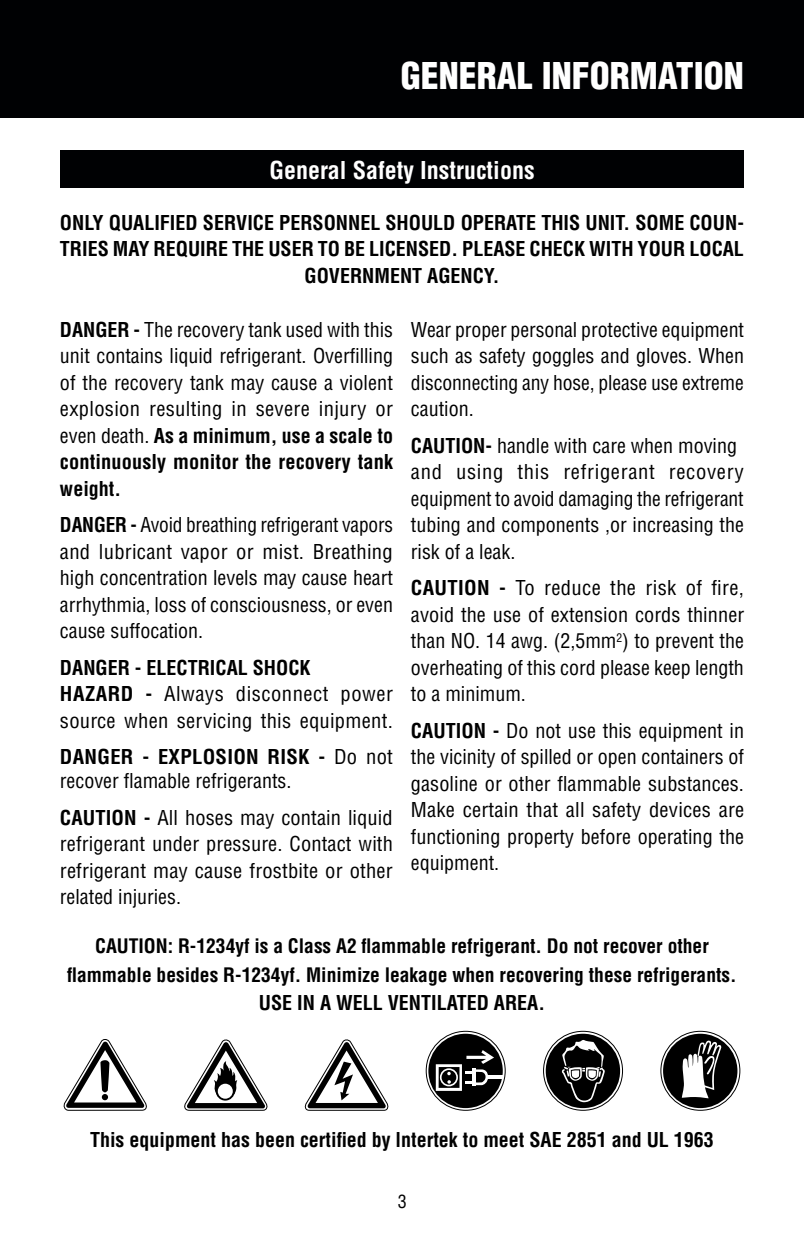
<style>
.page{position:relative;width:804px;height:1236px;background:#fff}
.page>*{position:absolute;margin:0;border:0;box-sizing:border-box;transform-origin:0 0}
.t1{font:900 condensed 36px "Helvetica";color:#fff}
.t2{font:700 condensed 24px "Helvetica";color:#fff}
.t3{font:condensed 20px/26.4px "Helvetica";color:#000;text-align:justify}
.t4{font:700 condensed 20px/26.4px "Helvetica";color:#000}
.t5{font:700 condensed 19.6px "Helvetica";color:#000}
.t6{font:condensed 18px "Helvetica";color:#000}
.s1{font-weight:700}
</style>
<div class="page">
<div style="left:0;top:0;width:804px;height:118px;background:#000103"></div>
<div style="left:60px;top:150px;width:684px;height:38px;background:#000103"></div>
<svg style="left:63px;top:1039px;width:84px;height:72px"></svg>
<svg style="left:184px;top:1039px;width:84px;height:72px"></svg>
<svg style="left:216px;top:1082px;width:19px;height:19px"></svg>
<div style="left:218px;top:1084px;width:15px;height:15px;background:#fff;border-radius:50%"></div>
<svg style="left:304px;top:1039px;width:85px;height:72px"></svg>
<div style="left:426px;top:1031px;width:80px;height:80px;border:1px solid #000;border-radius:50%"></div>
<div style="left:428px;top:1034px;width:75px;height:74px;background:#000;border-radius:50%"></div>
<hr style="left:486px;top:1075px;width:17px;height:4px;background:#fff">
<svg style="left:436px;top:1050px;width:58px;height:41px"></svg>
<div style="left:543px;top:1031px;width:80px;height:80px;border:1px solid #000;border-radius:50%"></div>
<div style="left:546px;top:1034px;width:74px;height:74px;background:#000;border-radius:50%"></div>
<svg style="left:562px;top:1040px;width:43px;height:62px"></svg>
<div style="left:660px;top:1031px;width:80px;height:80px;border:1px solid #000;border-radius:50%"></div>
<div style="left:663px;top:1034px;width:74px;height:74px;background:#000;border-radius:50%"></div>
<svg style="left:682px;top:1040px;width:40px;height:58px"></svg>
<p class="t1" style="left:401px;top:53px;width:345px">GENERAL INFORMATION</p>
<p class="t2" style="left:269px;top:155px;width:267px">General Safety Instructions</p>
<p class="t4" style="left:60px;top:209px;width:686px">ONLY QUALIFIED SERVICE PERSONNEL SHOULD OPERATE THIS UNIT. SOME COUN-<br>TRIES MAY REQUIRE THE USER TO BE LICENSED. PLEASE CHECK WITH YOUR LOCAL</p>
<p class="t4" style="left:304px;top:262px;width:197px">GOVERNMENT AGENCY.</p>
<p class="t3" style="left:60px;top:316px;width:335px"><span class="s1">DANGER -</span> The recovery tank used with this unit contains liquid refrigerant. Overfilling of the recovery tank may cause a violent explosion resulting in severe injury or even death. <span class="s1">As a minimum, use a scale to continuously monitor the recovery tank weight.</span></p>
<p class="t3" style="left:60px;top:512px;width:335px"><span class="s1">DANGER -</span> Avoid breathing refrigerant vapors and lubricant vapor or mist. Breathing high concentration levels may cause heart arrhythmia, loss of consciousness, or even cause suffocation.</p>
<p class="t4" style="left:60px;top:654px;width:252px">DANGER - ELECTRICAL SHOCK</p>
<p class="t3" style="left:60px;top:681px;width:334px"><span class="s1">HAZARD -</span> Always disconnect power source when servicing this equipment.</p>
<p class="t3" style="left:60px;top:745px;width:335px;line-height:24px"><span class="s1">DANGER - EXPLOSION RISK -</span> Do not recover flamable refrigerants.</p>
<p class="t3" style="left:60px;top:804px;width:335px"><span class="s1">CAUTION -</span> All hoses may contain liquid refrigerant under pressure. Contact with refrigerant may cause frostbite or other related injuries.</p>
<p class="t3" style="left:411px;top:316px;width:335px">Wear proper personal protective equipment such as safety goggles and gloves. When disconnecting any hose, please use extreme caution.</p>
<p class="t3" style="left:411px;top:432px;width:328px"><span class="s1">CAUTION-</span> handle with care when moving</p>
<p class="t3" style="left:411px;top:459px;width:335px">and using this refrigerant recovery equipment to avoid damaging the refrigerant tubing and components ,or increasing the risk of a leak.</p>
<p class="t3" style="left:411px;top:575px;width:335px"><span class="s1">CAUTION -</span> To reduce the risk of fire, avoid the use of extension cords thinner than NO. 14 awg. (2,5mm<sup>2</sup>) to prevent the overheating of this cord please keep length to a minimum.</p>
<p class="t3" style="left:411px;top:717px;width:335px"><span class="s1">CAUTION -</span> Do not use this equipment in the vicinity of spilled or open containers of gasoline or other flammable substances.<br>Make certain that all safety devices are functioning property before operating the equipment.</p>
<p class="t5" style="left:95px;top:934px;width:615px">CAUTION: R-1234yf is a Class A2 flammable refrigerant. Do not recover other</p>
<p class="t5" style="left:67px;top:962px;width:671px">flammable besides R-1234yf. Minimize leakage when recovering these refrigerants.</p>
<p class="t4" style="left:259px;top:989px;width:288px">USE IN A WELL VENTILATED AREA.</p>
<p class="t4" style="left:90px;top:1127px;width:625px">This equipment has been certified by lntertek to meet SAE 2851 and UL 1963</p>
<p class="t6" style="left:398px;top:1190px;width:10px">3</p>
</div>
